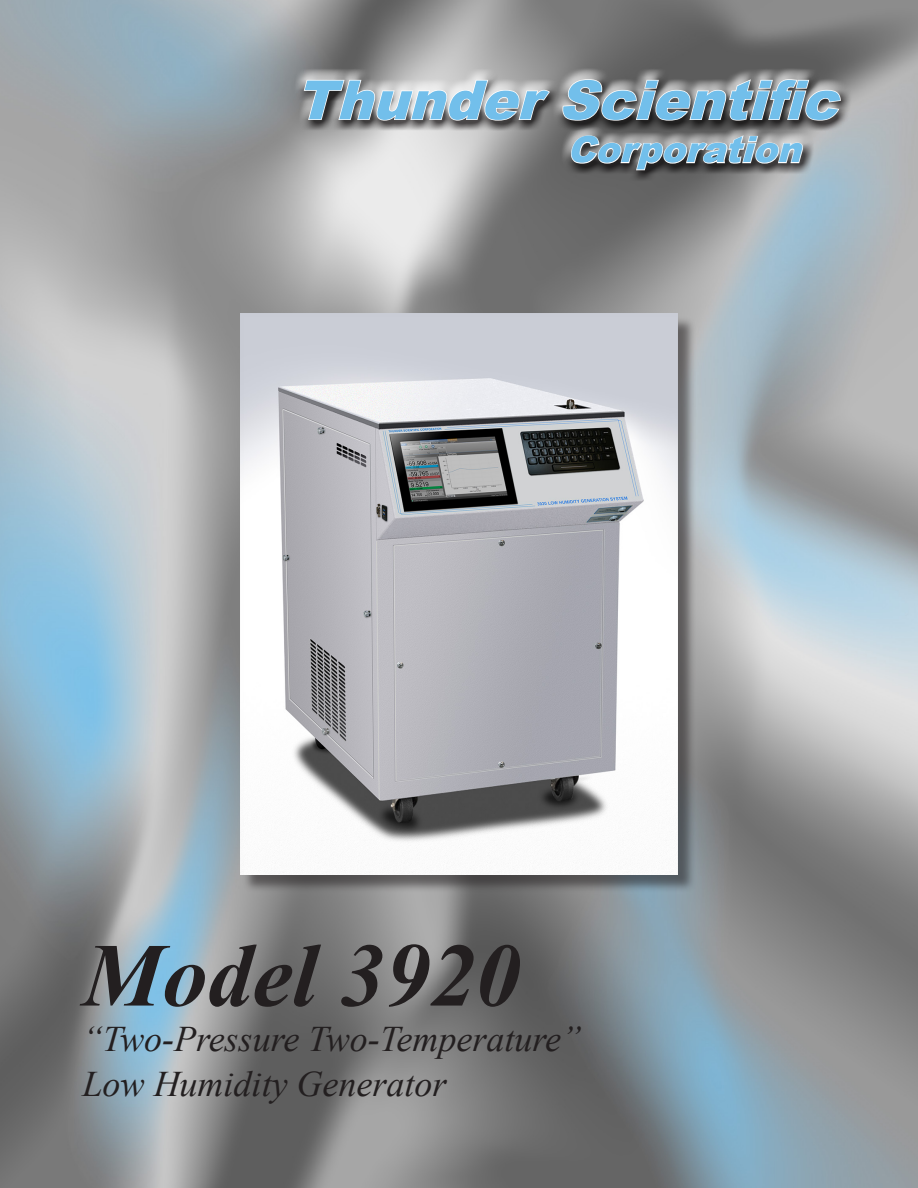
<style>
.page{position:relative;width:918px;height:1188px;background:#fff}
.page>*{position:absolute;margin:0;border:0;box-sizing:border-box;transform-origin:0 0}
.t1{font:italic 700 90px "Times New Roman";color:#231f20}
.t2{font:italic 900 54px "Arial";color:#72bfeb}
.t3{font:italic 36px "Times New Roman";color:#231f20}
.t4{font:italic 900 36px "Arial";color:#72bfeb}
</style>
<div class="page">
<img style="left:0;top:0;width:918px;height:1188px">
<div style="left:294px;top:68px;width:554px;height:109px;background:#fff;opacity:.75"></div>
<div style="left:295px;top:72px;width:556px;height:109px;background:#231f20;opacity:.75"></div>
<svg style="left:303px;top:79px;width:248px;height:42px;background:#adadad"></svg>
<svg style="left:562px;top:78px;width:280px;height:44px;background:#858485"></svg>
<svg style="left:570px;top:134px;width:234px;height:37px;background:#898989"></svg>
<div style="left:242px;top:316px;width:454px;height:577px;background:#231f20;opacity:.55"></div>
<img style="left:240px;top:314px;width:438px;height:560px">
<h2 class="t2" style="left:296px;top:61px;width:563px">ThunderScientific</h2>
<p class="t4" style="left:567px;top:123px;width:248px">Corporation</p>
<p class="t1" style="left:83px;top:913px;width:439px">Model 3920</p>
<p class="t3" style="left:83px;top:1014px;width:500px">“Two-Pressure Two-Temperature”</p>
<p class="t3" style="left:83px;top:1059px;width:365px">Low Humidity Generator</p>
</div>
